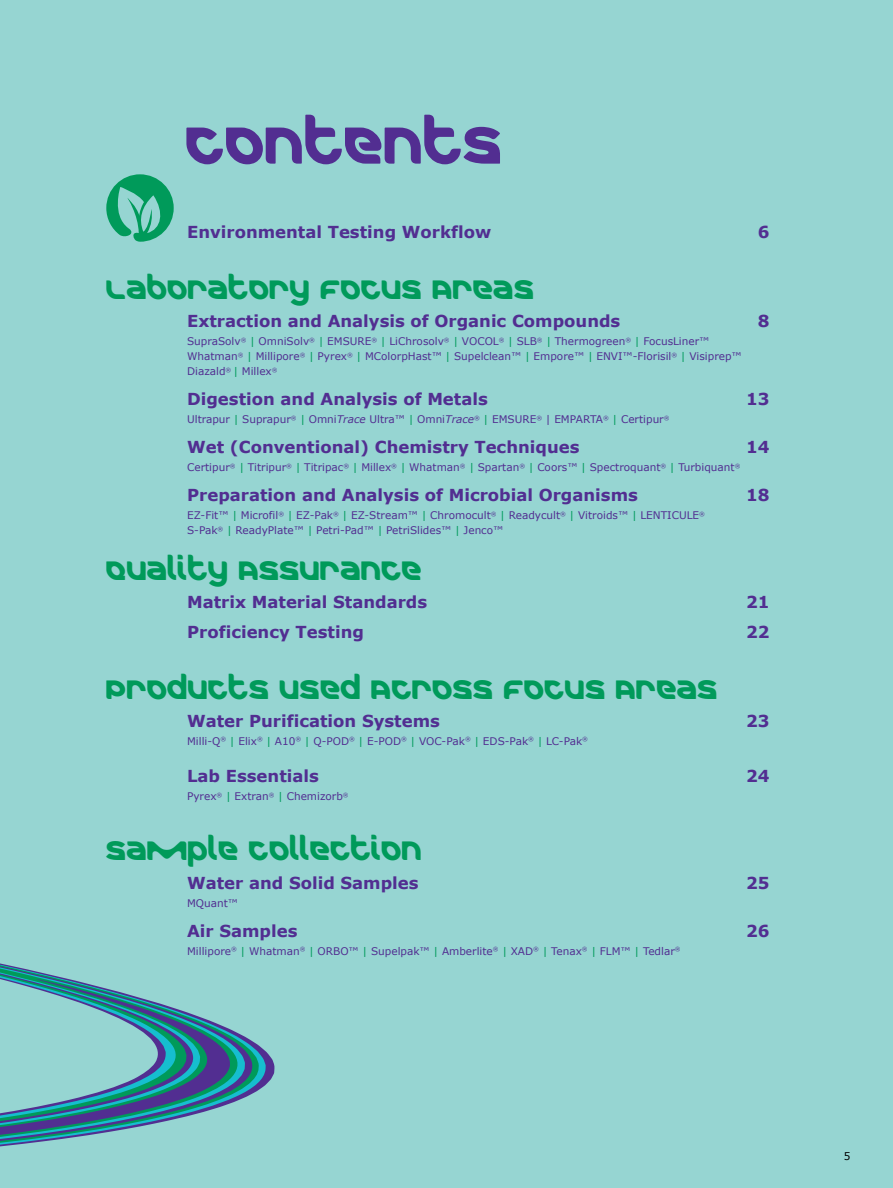
<style>
.page{position:relative;width:893px;height:1188px;background:#96d5d2}
.page>*{position:absolute;margin:0;border:0;box-sizing:border-box;transform-origin:0 0}
.t1{font:52.5px "Merck";color:#522e91}
.t2{font:27px "Merck";color:#009a5a}
.t3{font:700 16.5px "Verdana";color:#522e91}
.t4{font:10.5px/15px "Verdana";color:#522e91}
.t5{font:10.5px "Verdana";color:#000}
.s1{color:#009a5a}
.s2{font-style:italic}
</style>
<div class="page">
<svg style="left:248px;top:1038px;width:13px;height:58px"></svg>
<svg style="left:0;top:963px;width:248px;height:140px"></svg>
<svg style="left:0;top:976px;width:233px;height:171px"></svg>
<svg style="left:106px;top:174px;width:68px;height:68px"></svg>
<h1 class="t1" style="left:186px;top:103px;width:319px">CONTENTS</h1>
<h3 class="t3" style="left:187px;top:220px;width:306px">Environmental Testing Workflow</h3>
<h3 class="t3" style="left:758px;top:220px;width:13px">6</h3>
<h2 class="t2" style="left:106px;top:268px;width:430px">LABORATORY FOCUS AREAS</h2>
<h3 class="t3" style="left:187px;top:310px;width:435px">Extraction and Analysis of Organic Compounds</h3>
<h3 class="t3" style="left:758px;top:310px;width:13px">8</h3>
<p class="t4" style="left:187px;top:334px;width:556px">SupraSolv<sup>®</sup> <span class="s1">|</span> OmniSolv<sup>®</sup> <span class="s1">|</span> EMSURE<sup>®</sup> <span class="s1">|</span> LiChrosolv<sup>®</sup> <span class="s1">|</span> VOCOL<sup>®</sup> <span class="s1">|</span> SLB<sup>®</sup> <span class="s1">|</span> Thermogreen<sup>®</sup> <span class="s1">|</span> FocusLiner™<br>Whatman<sup>®</sup> <span class="s1">|</span> Millipore<sup>®</sup> <span class="s1">|</span> Pyrex<sup>®</sup> <span class="s1">|</span> MColorpHast™ <span class="s1">|</span> Supelclean™ <span class="s1">|</span> Empore™ <span class="s1">|</span> ENVI™-Florisil<sup>®</sup> <span class="s1">|</span> Visiprep™<br>Diazald<sup>®</sup> <span class="s1">|</span> Millex<sup>®</sup></p>
<h3 class="t3" style="left:187px;top:388px;width:302px">Digestion and Analysis of Metals</h3>
<h3 class="t3" style="left:746px;top:388px;width:25px">13</h3>
<p class="t4" style="left:187px;top:412px;width:484px">Ultrapur <span class="s1">|</span> Suprapur<sup>®</sup> <span class="s1">|</span> Omni<span class="s2">Trace</span> Ultra™ <span class="s1">|</span> Omni<span class="s2">Trace</span><sup>®</sup> <span class="s1">|</span> EMSURE<sup>®</sup> | EMPARTA<sup>®</sup> <span class="s1">|</span> Certipur<sup>®</sup></p>
<h3 class="t3" style="left:187px;top:436px;width:394px">Wet (Conventional) Chemistry Techniques</h3>
<h3 class="t3" style="left:746px;top:436px;width:25px">14</h3>
<p class="t4" style="left:187px;top:460px;width:555px">Certipur<sup>®</sup> <span class="s1">|</span> Titripur<sup>®</sup> <span class="s1">|</span> Titripac<sup>®</sup> <span class="s1">|</span> Millex<sup>®</sup> <span class="s1">|</span> Whatman<sup>®</sup> <span class="s1">|</span> Spartan<sup>®</sup> <span class="s1">|</span> Coors™ <span class="s1">|</span> Spectroquant<sup>®</sup> <span class="s1">|</span> Turbiquant<sup>®</sup></p>
<h3 class="t3" style="left:187px;top:484px;width:452px">Preparation and Analysis of Microbial Organisms</h3>
<h3 class="t3" style="left:746px;top:484px;width:25px">18</h3>
<p class="t4" style="left:187px;top:508px;width:519px">EZ-Fit™ <span class="s1">|</span> Microfil<sup>®</sup> <span class="s1">|</span> EZ-Pak<sup>®</sup> <span class="s1">|</span> EZ-Stream™ <span class="s1">|</span> Chromocult<sup>®</sup> <span class="s1">|</span> Readycult<sup>®</sup> <span class="s1">|</span> Vitroids™ <span class="s1">|</span> LENTICULE<sup>®<br></sup>S-Pak<sup>®</sup> <span class="s1">|</span> ReadyPlate™ <span class="s1">|</span> Petri-Pad™ <span class="s1">|</span> PetriSlides™ <span class="s1">|</span> Jenco™</p>
<h2 class="t2" style="left:106px;top:549px;width:317px">QUALITY ASSURANCE</h2>
<h3 class="t3" style="left:187px;top:590px;width:242px">Matrix Material Standards</h3>
<h3 class="t3" style="left:746px;top:590px;width:25px">21</h3>
<h3 class="t3" style="left:187px;top:620px;width:178px">Proficiency Testing</h3>
<h3 class="t3" style="left:746px;top:620px;width:25px">22</h3>
<h2 class="t2" style="left:106px;top:668px;width:613px">PRODUCTS USED ACROSS FOCUS AREAS</h2>
<h3 class="t3" style="left:187px;top:709px;width:254px">Water Purification Systems</h3>
<h3 class="t3" style="left:746px;top:709px;width:25px">23</h3>
<p class="t4" style="left:187px;top:734px;width:402px">Milli-Q<sup>®</sup> <span class="s1">|</span> Elix<sup>®</sup> <span class="s1">|</span> A10<sup>®</sup> <span class="s1">|</span> Q-POD<sup>®</sup> <span class="s1">|</span> E-POD<sup>®</sup> <span class="s1">|</span> VOC-Pak<sup>®</sup> <span class="s1">|</span> EDS-Pak<sup>®</sup> <span class="s1">|</span> LC-Pak<sup>®</sup></p>
<h3 class="t3" style="left:187px;top:765px;width:133px">Lab Essentials</h3>
<h3 class="t3" style="left:746px;top:765px;width:25px">24</h3>
<p class="t4" style="left:187px;top:789px;width:163px">Pyrex<sup>®</sup> <span class="s1">|</span> Extran<sup>®</sup> <span class="s1">|</span> Chemizorb<sup>®</sup></p>
<h2 class="t2" style="left:106px;top:829px;width:317px">SAMPLE COLLECTION</h2>
<h3 class="t3" style="left:187px;top:871px;width:233px">Water and Solid Samples</h3>
<h3 class="t3" style="left:746px;top:871px;width:25px">25</h3>
<p class="t4" style="left:187px;top:895px;width:53px">MQuant™</p>
<h3 class="t3" style="left:187px;top:919px;width:112px">Air Samples</h3>
<h3 class="t3" style="left:746px;top:919px;width:25px">26</h3>
<p class="t4" style="left:187px;top:943px;width:495px">Millipore<sup>®</sup> <span class="s1">|</span> Whatman<sup>®</sup> <span class="s1">|</span> ORBO™ <span class="s1">|</span> Supelpak™ <span class="s1">|</span> Amberlite<sup>®</sup> <span class="s1">|</span> XAD<sup>®</sup> <span class="s1">|</span> Tenax<sup>®</sup> <span class="s1">|</span> FLM™ <span class="s1">|</span> Tedlar<sup>®</sup></p>
<p class="t5" style="left:844px;top:1149px;width:8px">5</p>
</div>
